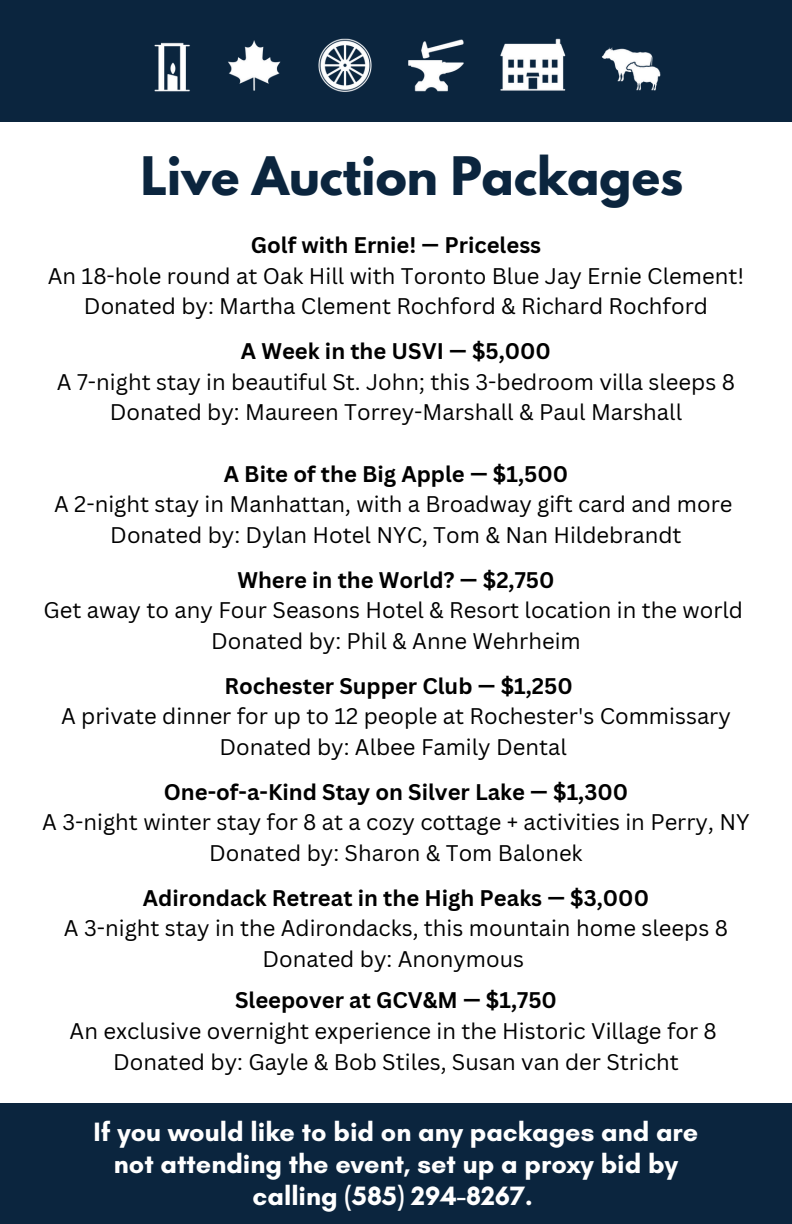
<style>
.page{position:relative;width:792px;height:1224px;background:#fff}
.page>*{position:absolute;margin:0;border:0;box-sizing:border-box;transform-origin:0 0}
.t1{font:700 47px "League Spartan";color:#0b253e}
.t2{font:700 27px/32.2px "Glacial Indifference";color:#fff;text-align:center}
.t3{font:22px "Canva Sans";color:#000}
.t4{font:700 22px "Canva Sans";color:#000}
</style>
<div class="page">
<div style="left:0;top:0;width:792px;height:122px;background:#0b253e"></div>
<img style="left:154px;top:38px;width:507px;height:54px">
<div style="left:0;top:1103px;width:792px;height:121px;background:#0b253e"></div>
<p class="t1" style="left:141px;top:153px;width:544px">Live Auction Packages</p>
<h1 class="t4" style="left:251px;top:230px;width:292px">Golf with Ernie! — Priceless</h1>
<p class="t3" style="left:48px;top:260px;width:698px">An 18-hole round at Oak Hill with Toronto Blue Jay Ernie Clement!</p>
<p class="t3" style="left:84px;top:291px;width:626px">Donated by: Martha Clement Rochford &amp; Richard Rochford</p>
<p class="t4" style="left:241px;top:336px;width:311px">A Week in the USVI — $5,000</p>
<p class="t3" style="left:57px;top:366px;width:680px">A 7-night stay in beautiful St. John; this 3-bedroom villa sleeps 8</p>
<p class="t3" style="left:110px;top:397px;width:574px">Donated by: Maureen Torrey-Marshall &amp; Paul Marshall</p>
<p class="t4" style="left:224px;top:458px;width:346px">A Bite of the Big Apple — $1,500</p>
<p class="t3" style="left:54px;top:489px;width:680px">A 2-night stay in Manhattan, with a Broadway gift card and more</p>
<p class="t3" style="left:110px;top:520px;width:573px">Donated by: Dylan Hotel NYC, Tom &amp; Nan Hildebrandt</p>
<p class="t4" style="left:237px;top:564px;width:318px">Where in the World? — $2,750</p>
<p class="t3" style="left:43px;top:595px;width:701px">Get away to any Four Seasons Hotel &amp; Resort location in the world</p>
<p class="t3" style="left:211px;top:626px;width:371px">Donated by: Phil &amp; Anne Wehrheim</p>
<p class="t4" style="left:224px;top:670px;width:350px">Rochester Supper Club — $1,250</p>
<p class="t3" style="left:61px;top:701px;width:671px">A private dinner for up to 12 people at Rochester's Commissary</p>
<p class="t3" style="left:220px;top:732px;width:349px">Donated by: Albee Family Dental</p>
<p class="t4" style="left:164px;top:776px;width:466px">One-of-a-Kind Stay on Silver Lake — $1,300</p>
<p class="t3" style="left:42px;top:807px;width:709px">A 3-night winter stay for 8 at a cozy cottage + activities in Perry, NY</p>
<p class="t3" style="left:209px;top:838px;width:375px">Donated by: Sharon &amp; Tom Balonek</p>
<p class="t4" style="left:143px;top:882px;width:508px">Adirondack Retreat in the High Peaks — $3,000</p>
<p class="t3" style="left:64px;top:913px;width:666px">A 3-night stay in the Adirondacks, this mountain home sleeps 8</p>
<p class="t3" style="left:262px;top:944px;width:263px">Donated by: Anonymous</p>
<p class="t4" style="left:235px;top:985px;width:323px">Sleepover at GCV&amp;M — $1,750</p>
<p class="t3" style="left:70px;top:1016px;width:649px">An exclusive overnight experience in the Historic Village for 8</p>
<p class="t3" style="left:113px;top:1046px;width:567px">Donated by: Gayle &amp; Bob Stiles, Susan van der Stricht</p>
<p class="t2" style="left:94px;top:1115px;width:606px">If you would like to bid on any packages and are not attending the event, set up a proxy bid by calling (585) 294-8267.</p>
</div>
